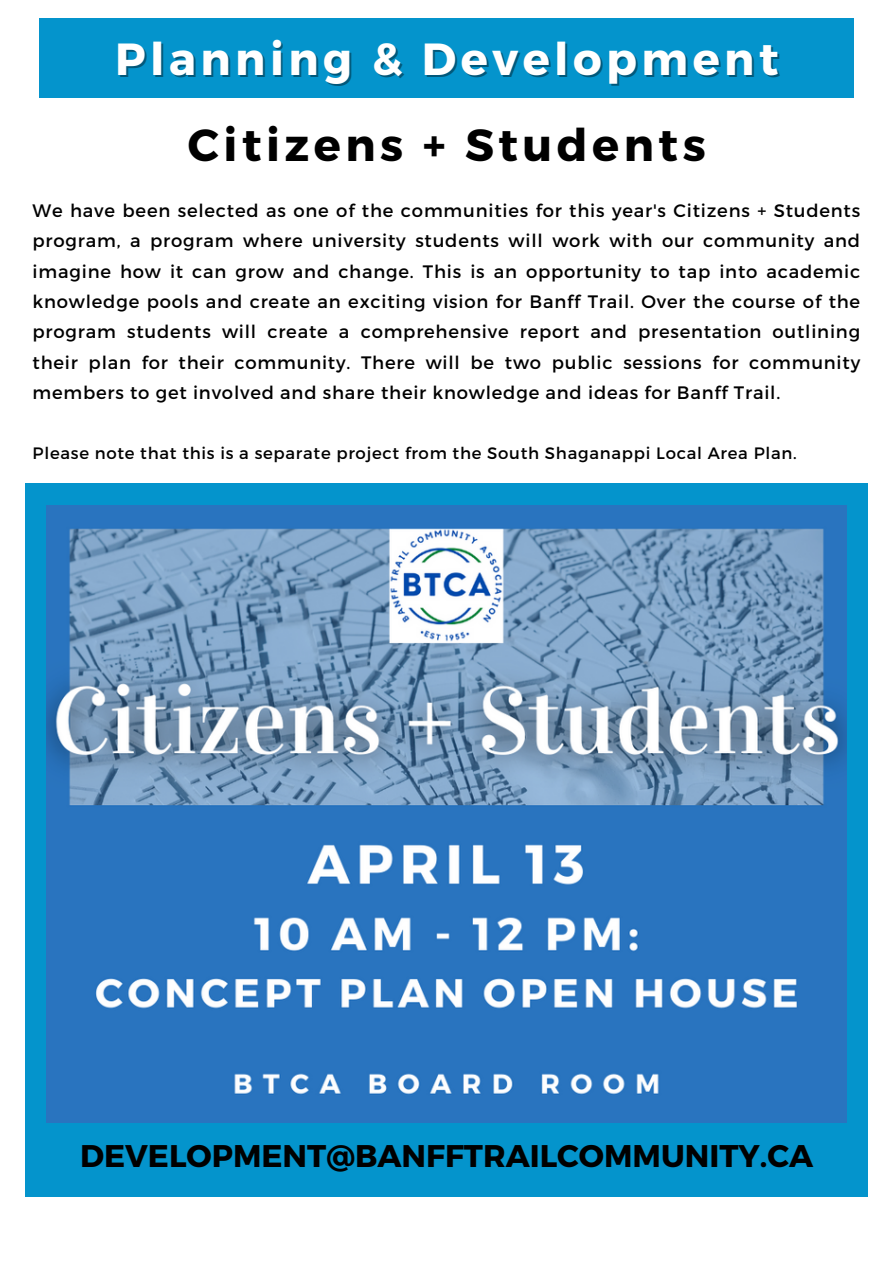
<style>
.page{position:relative;width:894px;height:1264px;background:#fff}
.page>*{position:absolute;margin:0;border:0;box-sizing:border-box;transform-origin:0 0}
.t1{font:700 45px "Montserrat";letter-spacing:.1em;color:#fff}
.t2{font:700 45px "Montserrat";letter-spacing:.1em;color:#000}
.t3{font:700 31.35px "Montserrat";color:#000}
.t4{font:18px/30.3px "Montserrat";letter-spacing:.045em;color:#000;text-align:justify}
.t5{font:16.5px "Montserrat";letter-spacing:.045em;color:#000}
</style>
<div class="page">
<div style="left:25px;top:482px;width:842px;height:714px;background:#0494cc"></div>
<img style="left:46px;top:506px;width:800px;height:616px">
<div style="left:40px;top:18px;width:813px;height:79px;background:#0494cc"></div>
<h1 class="t1" style="left:115px;top:30px;width:665px">Planning &amp; Development</h1>
<h1 class="t2" style="left:188px;top:116px;width:519px">Citizens + Students</h1>
<p class="t4" style="left:33px;top:194px;width:828px">We have been selected as one of the communities for this year's Citizens + Students program, a program where university students will work with our community and imagine how it can grow and change. This is an opportunity to tap into academic knowledge pools and create an exciting vision for Banff Trail. Over the course of the program students will create a comprehensive report and presentation outlining their plan for their community. There will be two public sessions for community members to get involved and share their knowledge and ideas for Banff Trail.</p>
<p class="t5" style="left:33px;top:442px;width:765px">Please note that this is a separate project from the South Shaganappi Local Area Plan.</p>
<h2 class="t3" style="left:80px;top:1135px;width:734px">DEVELOPMENT@BANFFTRAILCOMMUNITY.CA</h2>
</div>
